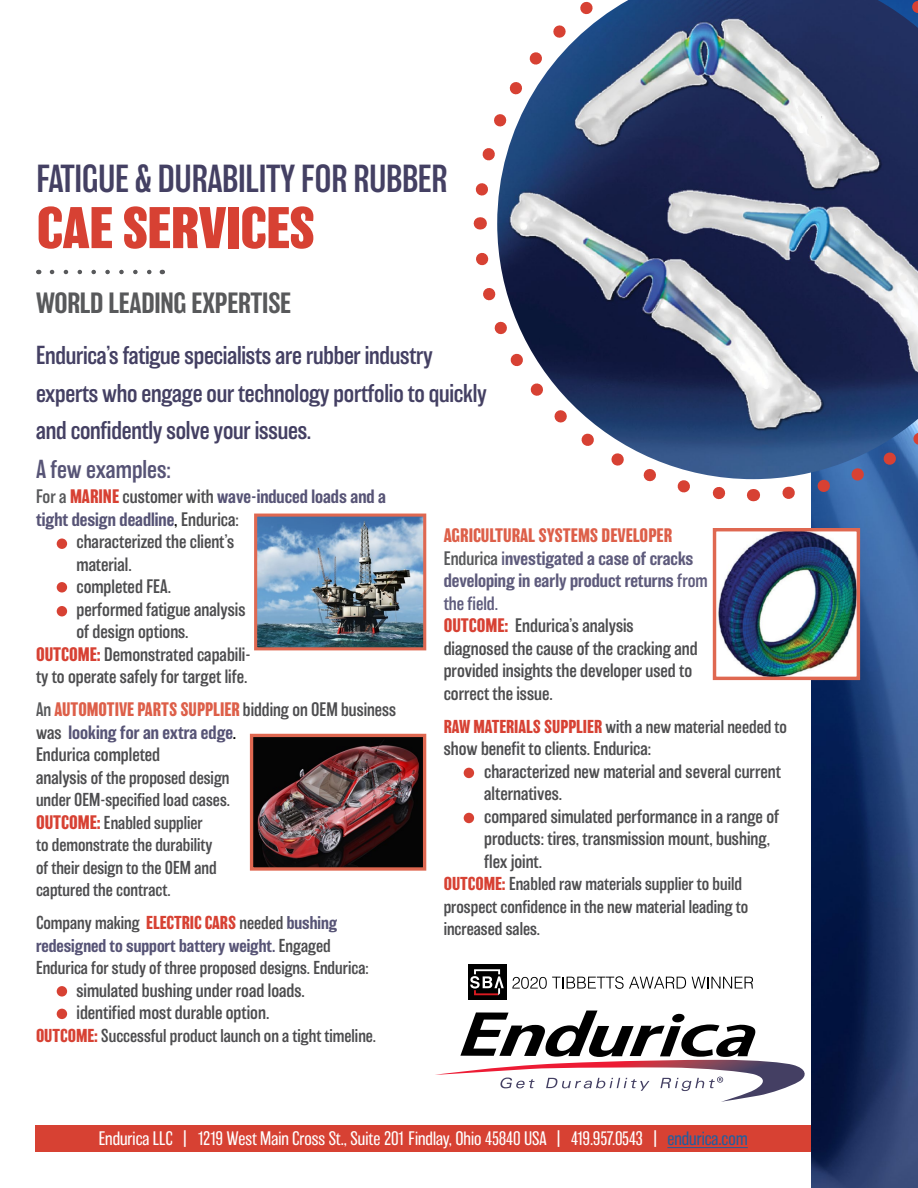
<style>
.page{position:relative;width:918px;height:1188px;background:#fff}
.page>*{position:absolute;margin:0;border:0;box-sizing:border-box;transform-origin:0 0}
.t1{font:800 54px "Balboa";letter-spacing:-.01em;color:#d74133}
.t2{font:300 36px "Balboa";letter-spacing:-.01em;color:#444063}
.t3{font:500 27px "Balboa";letter-spacing:-.01em;color:#58595b}
.t4{font:300 24px/37.5px "Balboa";letter-spacing:-.01em;color:#444063}
.t5{font:300 24px "Balboa";color:#575476}
.t6{font:300 18px/22.5px "Balboa";color:#4d4d4f}
.t7{font:200 18px "Balboa";color:#fff}
.t8{font:500 18px "Balboa";color:#575476}
.t9{font:300 17.25px/22.5px "Balboa";color:#4d4d4f}
.s1{font-weight:300;color:#58595b}
.s2{font-weight:700;color:#d74133}
.s3{font-weight:300;color:#4d4d4f}
.s4{font-weight:300;color:#000}
.s5{color:#58595b}
.s6{font-weight:700;color:#dd5f49}
.s7{font-weight:500;color:#575476}
.s8{color:#000}
.s9{font-size:18px}
.s10{font-weight:700;font-size:18px;color:#d74133}
.s11{color:#5e5b7c}
.s12{font-weight:500;color:#5e5b7c}
.s13{color:#215e9e}
</style>
<div class="page">
<img style="left:811px;top:507px;width:107px;height:681px">
<svg style="left:52px;top:270px;width:100px;height:4px"></svg>
<img style="left:258px;top:518px;width:164px;height:128px">
<div style="left:254px;top:514px;width:172px;height:136px;border:3px solid #df6851"></div>
<img style="left:718px;top:532px;width:138px;height:144px">
<div style="left:713px;top:528px;width:147px;height:152px;border:3px solid #df6851"></div>
<div style="left:57px;top:538px;width:10px;height:11px;background:#d74133;border-radius:50%"></div>
<div style="left:57px;top:582px;width:10px;height:11px;background:#d74133;border-radius:50%"></div>
<div style="left:57px;top:606px;width:10px;height:10px;background:#d74133;border-radius:50%"></div>
<div style="left:57px;top:986px;width:10px;height:11px;background:#d74133;border-radius:50%"></div>
<div style="left:57px;top:1009px;width:10px;height:10px;background:#d74133;border-radius:50%"></div>
<div style="left:464px;top:768px;width:10px;height:10px;background:#d74133;border-radius:50%"></div>
<div style="left:464px;top:813px;width:10px;height:10px;background:#d74133;border-radius:50%"></div>
<img style="left:254px;top:738px;width:168px;height:129px">
<div style="left:250px;top:734px;width:176px;height:137px;border:3px solid #df6851"></div>
<svg style="left:475px;top:115px;width:22px;height:104px"></svg>
<svg style="left:476px;top:252px;width:272px;height:248px"></svg>
<svg style="left:782px;top:479px;width:136px;height:28px"></svg>
<svg style="left:480px;top:217px;width:1px;height:13px"></svg>
<svg style="left:753px;top:489px;width:1px;height:12px"></svg>
<img style="left:497px;top:0;width:421px;height:479px">
<svg style="left:512px;top:976px;width:174px;height:13px"></svg>
<svg style="left:692px;top:977px;width:61px;height:12px"></svg>
<div style="left:468px;top:965px;width:38px;height:35px;background:#000"></div>
<svg style="left:470px;top:969px;width:34px;height:26px"></svg>
<svg style="left:435px;top:1011px;width:370px;height:91px"></svg>
<div style="left:36px;top:1125px;width:775px;height:27px;background:#d74133"></div>
<hr style="left:667px;top:1147px;width:81px;height:1px;background:#215e9e">
<h2 class="t2" style="left:37px;top:159px;width:413px">FATIGUE &amp; DURABILITY FOR RUBBER</h2>
<h1 class="t1" style="left:37px;top:198px;width:279px">CAE SERVICES</h1>
<h3 class="t3" style="left:36px;top:289px;width:257px">WORLD LEADING EXPERTISE</h3>
<h3 class="t4" style="left:36px;top:337px;width:453px">Endurica’s fatigue specialists are rubber industry experts who engage our technology portfolio to quickly and confidently solve your issues.</h3>
<h3 class="t5" style="left:36px;top:456px;width:137px">A few examples:</h3>
<p class="t8" style="left:36px;top:487px;width:352px"><span class="s1">For a</span> <span class="s2">MARINE</span> <span class="s3">customer with</span> wave-induced loads and a</p>
<p class="t8" style="left:36px;top:509px;width:204px">tight design deadline<span class="s4">,</span> <span class="s3">Endurica:</span></p>
<p class="t6" style="left:77px;top:531px;width:159px">characterized the client’s</p>
<p class="t6" style="left:77px;top:553px;width:57px">material.</p>
<p class="t6" style="left:77px;top:576px;width:96px">completed FEA.</p>
<p class="t6" style="left:77px;top:598px;width:170px">performed fatigue analysis</p>
<p class="t6" style="left:77px;top:621px;width:114px">of design options.</p>
<p class="t6" style="left:36px;top:643px;width:216px"><span class="s2">OUTCOME:</span> Demonstrated capabili-</p>
<p class="t6" style="left:36px;top:666px;width:213px">ty to operate safely for target life.</p>
<p class="t6" style="left:36px;top:699px;width:362px"><span class="s5">An</span> <span class="s6">AUTOMOTIVE PARTS SUPPLIER</span> bidding on OEM business was <span class="s7">looking for an extra edge</span><span class="s8">.<br></span>Endurica completed</p>
<p class="t9" style="left:36px;top:766px;width:195px"><span class="s9">analysis</span> of the proposed design under OEM-specified load cases.<br><span class="s10">OUTCOME:</span> Enabled supplier<br>to demonstrate the durability<br>of their design to the OEM and captured the contract.</p>
<p class="t9" style="left:36px;top:912px;width:334px">Company making <span class="s2">ELECTRIC CARS</span> needed <span class="s7">bushing redesigned to support battery weight.</span> Engaged<br>Endurica for study of three proposed designs. Endurica:</p>
<p class="t6" style="left:76px;top:979px;width:230px">simulated bushing under road loads. identified most durable option.</p>
<p class="t9" style="left:36px;top:1024px;width:342px"><span class="s2">OUTCOME:</span> Successful product launch on a tight timeline.</p>
<p class="t6" style="left:444px;top:525px;width:266px"><span class="s6">AGRICULTURAL SYSTEMS DEVELOPER<br></span><span class="s5">Endurica</span> <span class="s11">i</span><span class="s12">nvestigated a case of cracks developing in early product returns</span> <span class="s11">from the field.<br></span><span class="s2">OUTCOME:</span> Endurica’s analysis<br>diagnosed the cause of the cracking and provided insights the developer used to correct the issue.</p>
<p class="t9" style="left:444px;top:716px;width:345px"><span class="s2">RAW MATERIALS SUPPLIER</span> with a new material needed to</p>
<p class="t6" style="left:484px;top:738px;width:298px;text-indent:-40px">show benefit to clients. Endurica:<br>characterized new material and several current alternatives.<br>compared simulated performance in a range of products: tires, transmission mount, bushing, flex joint.</p>
<p class="t9" style="left:444px;top:873px;width:306px"><span class="s2">OUTCOME:</span> Enabled raw materials supplier to build prospect confidence in the new material leading to increased sales.</p>
<p class="t7" style="left:99px;top:1129px;width:651px">Endurica LLC | 1219 West Main Cross St., Suite 201 Findlay, Ohio 45840 USA | 419.957.0543 | <span class="s13">endurica.com</span></p>
</div>
